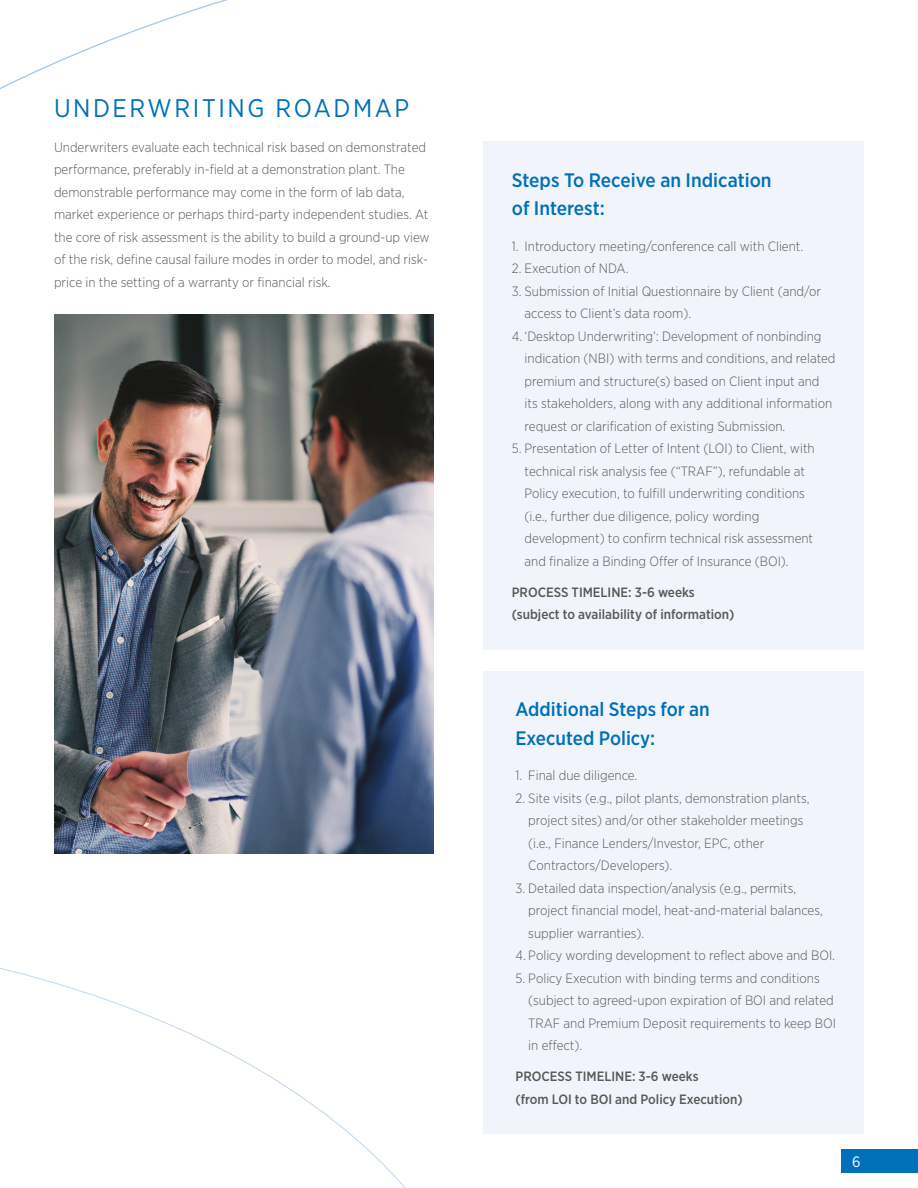
<style>
.page{position:relative;width:918px;height:1188px;background:#fff}
.page>*{position:absolute;margin:0;border:0;box-sizing:border-box;transform-origin:0 0}
.t1{font:25.5px "Gotham Narrow";letter-spacing:.1em;color:#0070b8}
.t2{font:500 19.5px/28.5px "Gotham Narrow";color:#0070b8}
.t3{font:15px "Gotham Narrow";color:#fff}
.t4{font:300 13.5px/22.5px "Gotham Narrow";color:#585858}
.t5{font:500 13.5px/22.5px "Gotham Narrow";color:#585858}
</style>
<div class="page">
<img style="left:54px;top:314px;width:380px;height:539px">
<div style="left:483px;top:141px;width:381px;height:508px;background:#f1f5fb"></div>
<div style="left:483px;top:671px;width:381px;height:462px;background:#f1f5fb"></div>
<h1 class="t1" style="left:54px;top:92px;width:357px">UNDERWRITING ROADMAP</h1>
<p class="t4" style="left:54px;top:136px;width:377px">Underwriters evaluate each technical risk based on demonstrated performance, preferably in-field at a demonstration plant. The demonstrable performance may come in the form of lab data, market experience or perhaps third-party independent studies. At the core of risk assessment is the ability to build a ground-up view of the risk, define causal failure modes in order to model, and risk&shy;price in the setting of a warranty or financial risk.</p>
<h2 class="t2" style="left:512px;top:166px;width:261px">Steps To Receive an Indication of Interest:</h2>
<p class="t4" style="left:512px;top:234px;width:293px">1. Introductory meeting/conference call with Client.</p>
<p class="t4" style="left:512px;top:257px;width:118px">2. Execution of NDA.</p>
<p class="t4" style="left:525px;top:279px;width:298px;text-indent:-13px">3. Submission of Initial Questionnaire by Client (and/or access to Client’s data room).</p>
<p class="t4" style="left:525px;top:324px;width:313px;text-indent:-13px">4. ‘Desktop Underwriting’: Development of nonbinding indication (NBI) with terms and conditions, and related premium and structure(s) based on Client input and its stakeholders, along with any additional information request or clarification of existing Submission.</p>
<p class="t4" style="left:525px;top:437px;width:292px;text-indent:-13px">5. Presentation of Letter of Intent (LOI) to Client, with technical risk analysis fee (“TRAF”), refundable at Policy execution, to fulfill underwriting conditions (i.e., further due diligence, policy wording development) to confirm technical risk assessment and finalize a Binding Offer of Insurance (BOI).</p>
<p class="t5" style="left:512px;top:580px;width:224px">PROCESS TIMELINE: 3-6 weeks (subject to availability of information)</p>
<h2 class="t2" style="left:516px;top:695px;width:196px">Additional Steps for an<br>Executed Policy:</h2>
<p class="t4" style="left:516px;top:764px;width:123px">1. Final due diligence.</p>
<p class="t4" style="left:528px;top:786px;width:283px;text-indent:-13px">2. Site visits (e.g., pilot plants, demonstration plants, project sites) and/or other stakeholder meetings (i.e., Finance Lenders/Investor, EPC, other Contractors/Developers).</p>
<p class="t4" style="left:528px;top:876px;width:296px;text-indent:-13px">3. Detailed data inspection/analysis (e.g., permits, project financial model, heat-and-material balances, supplier warranties).</p>
<p class="t4" style="left:516px;top:944px;width:321px">4. Policy wording development to reflect above and BOI.</p>
<p class="t4" style="left:528px;top:966px;width:309px;text-indent:-13px">5. Policy Execution with binding terms and conditions (subject to agreed-upon expiration of BOI and related TRAF and Premium Deposit requirements to keep BOI in effect).</p>
<p class="t5" style="left:516px;top:1065px;width:229px">PROCESS TIMELINE: 3-6 weeks<br>(from LOI to BOI and Policy Execution)</p>
<p class="t3" style="left:852px;top:1152px;width:10px">6</p>
</div>
